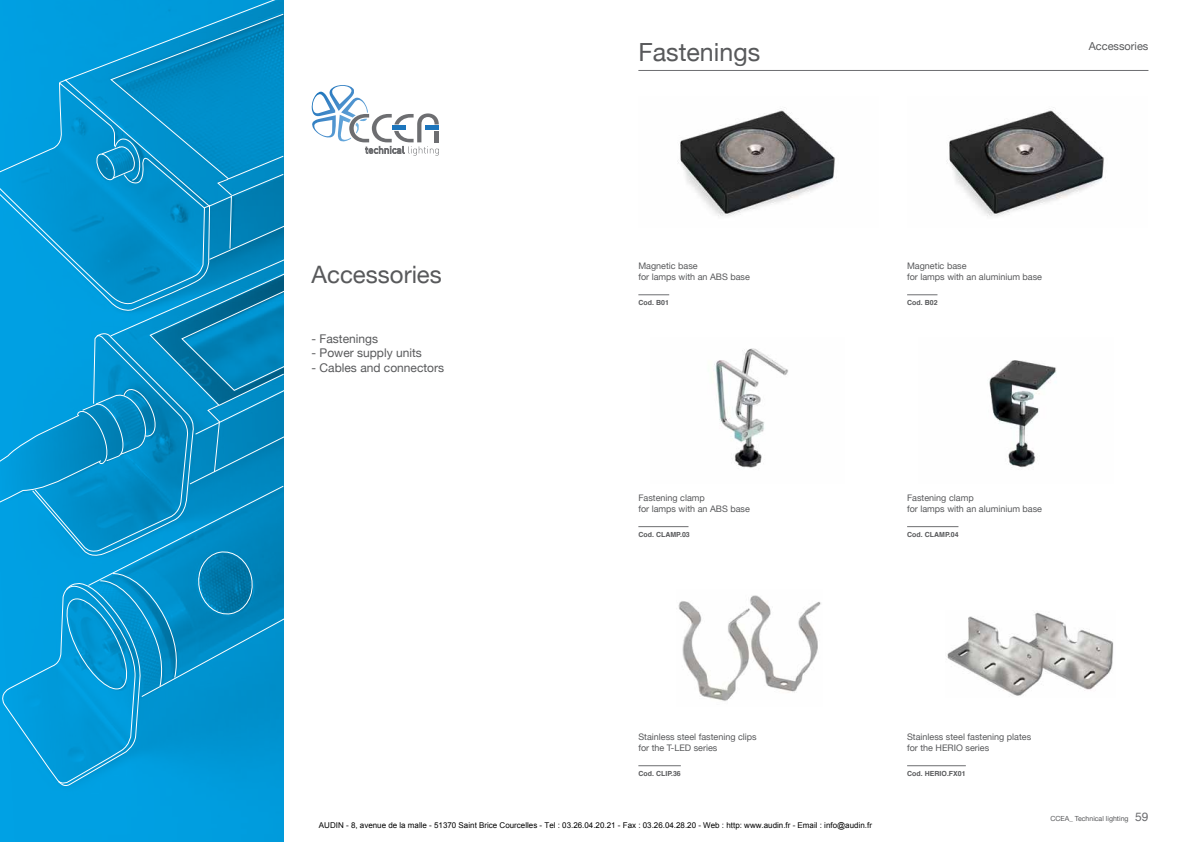
<style>
.page{position:relative;width:1191px;height:842px;background:#fff}
.page>*{position:absolute;margin:0;border:0;box-sizing:border-box;transform-origin:0 0}
.t1{font:25px "Helvetica Neue";color:#58595b}
.t2{font:24px "Helvetica Neue";color:#58595b}
.t3{font:12px "Helvetica Neue";color:#58595b}
.t4{font:11px "Helvetica Neue";color:#58595b}
.t5{font:9px/11px "Helvetica Neue";color:#58595b}
.t6{font:8px "Arial";color:#000}
.t7{font:700 7px "Helvetica";color:#58595b}
.t8{font:7px "Helvetica Neue";color:#58595b}
.s1{font-family:"Helvetica";font-size:12px;color:#6d6e71}
</style>
<div class="page">
<div style="left:0;top:0;width:283px;height:842px;background:#009fe2"></div>
<img style="left:678px;top:110px;width:157px;height:106px">
<img style="left:947px;top:110px;width:157px;height:106px">
<img style="left:714px;top:348px;width:74px;height:120px">
<img style="left:989px;top:360px;width:67px;height:108px">
<img style="left:678px;top:595px;width:143px;height:106px">
<img style="left:947px;top:612px;width:167px;height:84px">
<svg style="left:65px;top:0;width:219px;height:14px;background:#0399d8"></svg>
<svg style="left:0;top:14px;width:284px;height:774px;background:#0794cf"></svg>
<hr style="left:638px;top:70px;width:510px;height:1px;background:#6d6e71">
<hr style="left:638px;top:295px;width:31px;height:1px;background:#6d6e71">
<hr style="left:907px;top:295px;width:30px;height:1px;background:#6d6e71">
<hr style="left:638px;top:526px;width:50px;height:1px;background:#6d6e71">
<hr style="left:907px;top:526px;width:51px;height:1px;background:#6d6e71">
<hr style="left:638px;top:765px;width:43px;height:1px;background:#6d6e71">
<hr style="left:907px;top:765px;width:58px;height:1px;background:#6d6e71">
<svg style="left:312px;top:85px;width:127px;height:71px"></svg>
<h1 class="t1" style="left:638px;top:37px;width:123px">Fastenings</h1>
<p class="t4" style="left:1088px;top:40px;width:61px">Accessories</p>
<h2 class="t2" style="left:312px;top:260px;width:132px">Accessories</h2>
<h3 class="t3" style="left:312px;top:331px;width:68px">- Fastenings</h3>
<h3 class="t3" style="left:312px;top:346px;width:112px">- Power supply units</h3>
<h3 class="t3" style="left:312px;top:360px;width:134px">- Cables and connectors</h3>
<p class="t5" style="left:638px;top:260px;width:113px">Magnetic base<br>for lamps with an ABS base</p>
<p class="t7" style="left:638px;top:297px;width:32px">Cod. B01</p>
<p class="t5" style="left:638px;top:492px;width:113px">Fastening clamp<br>for lamps with an ABS base</p>
<p class="t7" style="left:638px;top:529px;width:53px">Cod. CLAMP.03</p>
<p class="t5" style="left:907px;top:260px;width:136px">Magnetic base<br>for lamps with an aluminium base</p>
<p class="t7" style="left:907px;top:297px;width:32px">Cod. B02</p>
<p class="t5" style="left:907px;top:492px;width:136px">Fastening clamp<br>for lamps with an aluminium base</p>
<p class="t7" style="left:907px;top:529px;width:53px">Cod. CLAMP.04</p>
<p class="t5" style="left:638px;top:731px;width:120px">Stainless steel fastening clips for the T-LED series</p>
<p class="t7" style="left:638px;top:768px;width:44px">Cod. CLI P.36</p>
<p class="t6" style="left:319px;top:820px;width:554px">AUDIN - 8, avenue de la malle - 51370 Saint Brice Courcelles - Tel : 03.26.04.20.21 - Fax : 03.26.04.28.20 - Web : http: www.audin.fr - Email : info@audin.fr</p>
<p class="t5" style="left:907px;top:731px;width:126px">Stainless steel fastening plates for the HERIO series</p>
<p class="t7" style="left:907px;top:768px;width:60px">Cod. HERIO.FX01</p>
<p class="t8" style="left:1050px;top:814px;width:100px">CCEA_ Technical lighting <span class="s1">59</span></p>
</div>
